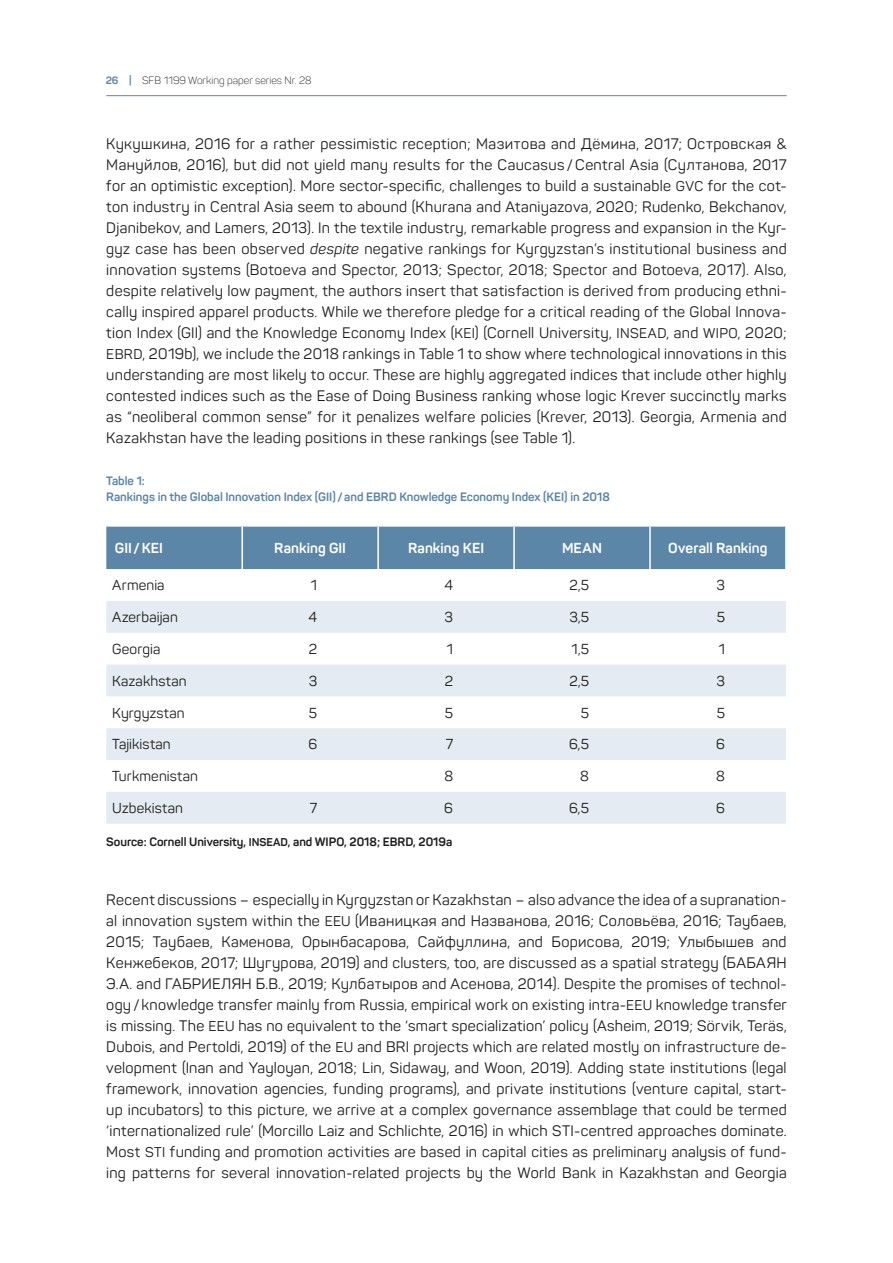
<style>
.page{position:relative;width:893px;height:1263px;background:#fff}
.page>*{position:absolute;margin:0;border:0;box-sizing:border-box;transform-origin:0 0}
.Copytext{font:15px/21px "Panton";letter-spacing:.02em;color:#1d1d1b;text-align:justify}
.Tabellentext{font:14.25px "Panton";letter-spacing:.01em;color:#1d1d1b}
.Tabelle_Head{font:700 14.25px "Panton";letter-spacing:.005em;color:#fff}
.Tabellentitel{font:700 12px/16.5px "Panton";color:#5b86a7}
.BU_ohne_Initiale{font:700 12px "Panton";color:#1d1d1b}
.t1{font:300 10.5px "Panton";color:#1d1d1b}
.s1{font-weight:700;color:#5b86a7}
.s2{font-size:13.95px}
.s3{font-style:italic}
.s4{font-size:11.1px}
</style>
<div class="page">
<hr style="left:106px;top:95px;width:681px;height:1px;background:#5b86a7">
<div style="left:106px;top:527px;width:679px;height:42px;background:#5b86a7"></div>
<svg style="left:106px;top:601px;width:680px;height:223px;fill:#e4ebf3"></svg>
<hr style="left:377px;top:527px;width:2px;height:42px;background:#fff">
<hr style="left:513px;top:527px;width:2px;height:42px;background:#fff">
<hr style="left:649px;top:527px;width:2px;height:42px;background:#fff">
<hr style="left:241px;top:527px;width:2px;height:42px;background:#fff">
<p class="t1" style="left:106px;top:74px;width:208px"><span class="s1">26 |</span> SFB 1199 Working paper series Nr. 28</p>
<p class="Copytext" style="left:106px;top:133px;width:682px">Кукушкина, 2016 for a rather pessimistic reception; Мазитова and Дёмина, 2017; Островская &amp; Мануйлов, 2016), but did not yield many results for the Caucasus /Central Asia (Султанова, 2017 for an optimistic exception). More sector-specific, challenges to build a sustainable <span class="s2">GVC</span> for the cot&shy;ton industry in Central Asia seem to abound (Khurana and Ataniyazova, 2020; Rudenko, Bekchanov, Djanibekov, and Lamers, 2013). In the textile industry, remarkable progress and expansion in the Kyr&shy;gyz case has been observed <span class="s3">despite</span> negative rankings for Kyrgyzstan’s institutional business and innovation systems (Botoeva and Spector, 2013; Spector, 2018; Spector and Botoeva, 2017). Also, despite relatively low payment, the authors insert that satisfaction is derived from producing ethni&shy;cally inspired apparel products. While we therefore pledge for a critical reading of the Global Innova&shy;tion Index (GII) and the Knowledge Economy Index (<span class="s2">KEI</span>) (Cornell University, <span class="s2">INSEAD</span>, and <span class="s2">WIPO</span>, 2020; <span class="s2">EBRD</span>, 2019b), we include the 2018 rankings in Table 1 to show where technological innovations in this understanding are most likely to occur. These are highly aggregated indices that include other highly contested indices such as the Ease of Doing Business ranking whose logic Krever succinctly marks as “neoliberal common sense” for it penalizes welfare policies (Krever, 2013). Georgia, Armenia and Kazakhstan have the leading positions in these rankings (see Table 1).</p>
<p class="Tabellentitel" style="left:106px;top:472px;width:505px">Table 1:<br>Rankings in the Global Innovation Index (GII) /and EBRD Knowledge Economy Index (KEI) in 2018</p>
<p class="Tabelle_Head" style="left:115px;top:539px;width:50px">GII /KEI</p>
<p class="Tabelle_Head" style="left:274px;top:539px;width:73px">Ranking GII</p>
<p class="Tabelle_Head" style="left:408px;top:539px;width:78px">Ranking KEI</p>
<p class="Tabelle_Head" style="left:562px;top:539px;width:42px">MEAN</p>
<p class="Tabelle_Head" style="left:668px;top:539px;width:101px">Overall Ranking</p>
<p class="Tabellentext" style="left:112px;top:577px;width:54px">Armenia</p>
<p class="Tabellentext" style="left:311px;top:577px;width:8px">1</p>
<p class="Tabellentext" style="left:444px;top:577px;width:10px">4</p>
<p class="Tabellentext" style="left:569px;top:577px;width:21px">2,5</p>
<p class="Tabellentext" style="left:716px;top:577px;width:10px">3</p>
<p class="Tabellentext" style="left:112px;top:608px;width:67px">Azerbaijan</p>
<p class="Tabellentext" style="left:309px;top:608px;width:10px">4</p>
<p class="Tabellentext" style="left:445px;top:608px;width:10px">3</p>
<p class="Tabellentext" style="left:569px;top:608px;width:21px">3,5</p>
<p class="Tabellentext" style="left:717px;top:608px;width:10px">5</p>
<p class="Tabellentext" style="left:112px;top:640px;width:50px">Georgia</p>
<p class="Tabellentext" style="left:309px;top:640px;width:10px">2</p>
<p class="Tabellentext" style="left:447px;top:640px;width:8px">1</p>
<p class="Tabellentext" style="left:572px;top:640px;width:19px">1,5</p>
<p class="Tabellentext" style="left:719px;top:640px;width:8px">1</p>
<p class="Tabellentext" style="left:112px;top:672px;width:76px">Kazakhstan</p>
<p class="Tabellentext" style="left:309px;top:672px;width:10px">3</p>
<p class="Tabellentext" style="left:445px;top:672px;width:10px">2</p>
<p class="Tabellentext" style="left:569px;top:672px;width:21px">2,5</p>
<p class="Tabellentext" style="left:716px;top:672px;width:10px">3</p>
<p class="Tabellentext" style="left:112px;top:704px;width:74px">Kyrgyzstan</p>
<p class="Tabellentext" style="left:309px;top:704px;width:10px">5</p>
<p class="Tabellentext" style="left:445px;top:704px;width:10px">5</p>
<p class="Tabellentext" style="left:581px;top:704px;width:10px">5</p>
<p class="Tabellentext" style="left:717px;top:704px;width:10px">5</p>
<p class="Tabellentext" style="left:112px;top:736px;width:60px">Tajikistan</p>
<p class="Tabellentext" style="left:308px;top:736px;width:10px">6</p>
<p class="Tabellentext" style="left:446px;top:736px;width:9px">7</p>
<p class="Tabellentext" style="left:569px;top:736px;width:21px">6,5</p>
<p class="Tabellentext" style="left:716px;top:736px;width:10px">6</p>
<p class="Tabellentext" style="left:112px;top:767px;width:87px">Turkmenistan</p>
<p class="Tabellentext" style="left:444px;top:767px;width:10px">8</p>
<p class="Tabellentext" style="left:580px;top:767px;width:10px">8</p>
<p class="Tabellentext" style="left:716px;top:767px;width:10px">8</p>
<p class="Tabellentext" style="left:112px;top:799px;width:72px">Uzbekistan</p>
<p class="Tabellentext" style="left:310px;top:799px;width:9px">7</p>
<p class="Tabellentext" style="left:444px;top:799px;width:10px">6</p>
<p class="Tabellentext" style="left:569px;top:799px;width:21px">6,5</p>
<p class="Tabellentext" style="left:716px;top:799px;width:10px">6</p>
<p class="BU_ohne_Initiale" style="left:106px;top:834px;width:348px">Source: Cornell University, <span class="s4">INSEAD</span>, and WIPO, 2018; EBRD, 2019a</p>
<p class="Copytext" style="left:106px;top:889px;width:682px">Recent discussions – especially in Kyrgyzstan or Kazakhstan – also advance the idea of a supranation&shy;al innovation system within the <span class="s2">EEU</span> (Иваницкая and Названова, 2016; Соловьёва, 2016; Таубаев, 2015; Таубаев, Каменова, Орынбасарова, Сайфуллина, and Борисова, 2019; Улыбышев and Кенжебеков, 2017; Шугурова, 2019) and clusters, too, are discussed as a spatial strategy (БАБАЯН Э.А. and ГАБРИЕЛЯН Б.В., 2019; Кулбатыров and Асенова, 2014). Despite the promises of technol&shy;ogy / knowledge transfer mainly from Russia, empirical work on existing intra-<span class="s2">EEU</span> knowledge transfer is missing. The <span class="s2">EEU</span> has no equivalent to the ‘smart specialization’ policy (Asheim, 2019; Sörvik, Teräs, Dubois, and Pertoldi, 2019) of the <span class="s2">EU</span> and BRI projects which are related mostly on infrastructure de&shy;velopment (Inan and Yayloyan, 2018; Lin, Sidaway, and Woon, 2019). Adding state institutions (legal framework, innovation agencies, funding programs), and private institutions (venture capital, start&shy;up incubators) to this picture, we arrive at a complex governance assemblage that could be termed ‘internationalized rule’ (Morcillo Laiz and Schlichte, 2016) in which STI-centred approaches dominate.<br>Most <span class="s2">STI</span> funding and promotion activities are based in capital cities as preliminary analysis of fund&shy;ing patterns for several innovation-related projects by the World Bank in Kazakhstan and Georgia</p>
</div>
